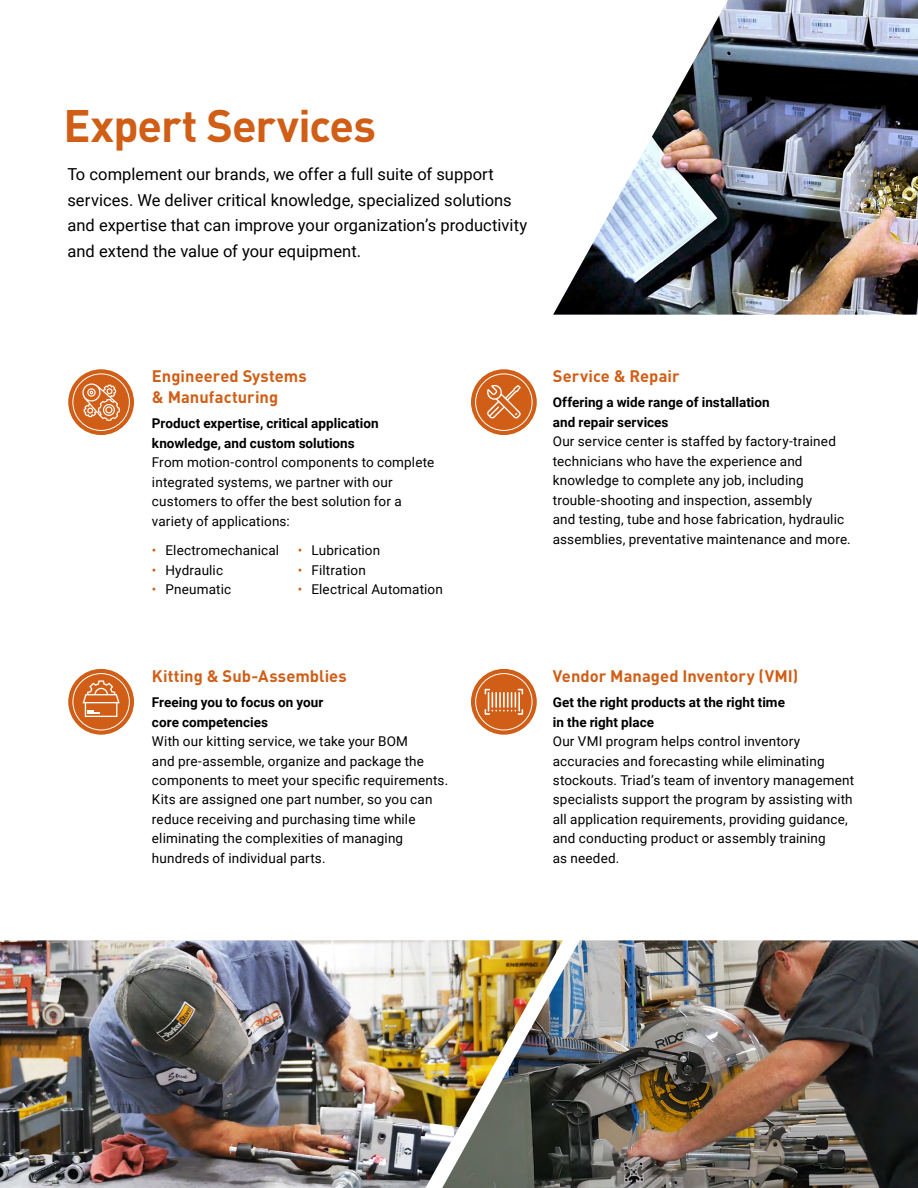
<style>
.page{position:relative;width:918px;height:1188px;background:#fff}
.page>*{position:absolute;margin:0;border:0;box-sizing:border-box;transform-origin:0 0}
.t1{font:700 45px "DINOT";letter-spacing:-.02em;color:#d05e16}
.t2{font:16.5px/25.5px "Roboto";color:#000}
.t3{font:700 16.5px/21px "DINOT";letter-spacing:.005em;color:#d05e16}
.t4{font:13.5px/19.5px "Roboto";letter-spacing:.01em;color:#000}
.t5{font:700 13.5px/19.5px "Roboto";letter-spacing:.005em;color:#000}
.s1{color:#d05e16}
</style>
<div class="page">
<svg style="left:471px;top:369px;width:66px;height:66px;background:#d36b29"></svg>
<div style="left:475px;top:374px;width:57px;height:57px;border:1px solid #fff;border-radius:50%"></div>
<svg style="left:471px;top:669px;width:66px;height:66px;background:#d36a28"></svg>
<div style="left:475px;top:673px;width:57px;height:57px;border:1px solid #fff;border-radius:50%"></div>
<svg style="left:68px;top:369px;width:66px;height:66px;background:#d46d2b"></svg>
<div style="left:73px;top:374px;width:57px;height:57px;border:1px solid #fff;border-radius:50%"></div>
<svg style="left:82px;top:383px;width:38px;height:38px"></svg>
<svg style="left:68px;top:669px;width:66px;height:66px;background:#d46c2a"></svg>
<div style="left:73px;top:673px;width:57px;height:57px;border:1px solid #fff;border-radius:50%"></div>
<img style="left:563px;top:940px;width:355px;height:248px">
<img style="left:0;top:940px;width:563px;height:248px">
<svg style="left:486px;top:384px;width:36px;height:35px"></svg>
<svg style="left:83px;top:680px;width:37px;height:37px"></svg>
<svg style="left:485px;top:689px;width:38px;height:26px"></svg>
<img style="left:553px;top:0;width:365px;height:315px">
<h1 class="t1" style="left:64px;top:96px;width:314px">Expert Services</h1>
<p class="t2" style="left:68px;top:161px;width:461px">To complement our brands, we offer a full suite of support services. We deliver critical knowledge, specialized solutions and expertise that can improve your organization’s productivity and extend the value of your equipment.</p>
<p class="t3" style="left:152px;top:365px;width:156px">Engineered Systems &amp; Manufacturing</p>
<p class="t5" style="left:152px;top:413px;width:228px">Product expertise, critical application knowledge, and custom solutions</p>
<p class="t4" style="left:152px;top:452px;width:284px">From motion-control components to complete integrated systems, we partner with our customers to offer the best solution for a variety of applications:</p>
<p class="t4" style="left:152px;top:540px;width:129px"><span class="s1">•</span> Electromechanical</p>
<p class="t4" style="left:152px;top:560px;width:73px"><span class="s1">•</span> Hydraulic</p>
<p class="t4" style="left:152px;top:579px;width:81px"><span class="s1">•</span> Pneumatic</p>
<p class="t4" style="left:298px;top:540px;width:84px"><span class="s1">•</span> Lubrication</p>
<p class="t4" style="left:298px;top:560px;width:69px"><span class="s1">•</span> Filtration</p>
<p class="t4" style="left:298px;top:579px;width:146px"><span class="s1">•</span> Electrical Automation</p>
<p class="t3" style="left:152px;top:664px;width:196px">Kitting &amp; Sub-Assemblies</p>
<p class="t5" style="left:152px;top:692px;width:173px">Freeing you to focus on your core competencies</p>
<p class="t4" style="left:152px;top:731px;width:298px">With our kitting service, we take your BOM<br>and pre-assemble, organize and package the components to meet your specific requirements.<br>Kits are assigned one part number, so you can reduce receiving and purchasing time while eliminating the complexities of managing hundreds of individual parts.</p>
<p class="t3" style="left:553px;top:365px;width:128px">Service &amp; Repair</p>
<p class="t5" style="left:553px;top:392px;width:218px">Offering a wide range of installation and repair services</p>
<p class="t4" style="left:553px;top:431px;width:300px">Our service center is staffed by factory-trained technicians who have the experience and knowledge to complete any job, including trouble-shooting and inspection, assembly<br>and testing, tube and hose fabrication, hydraulic assemblies, preventative maintenance and more.</p>
<p class="t3" style="left:553px;top:664px;width:247px">Vendor Managed Inventory (VMI)</p>
<p class="t5" style="left:553px;top:692px;width:234px">Get the right products at the right time in the right place</p>
<p class="t4" style="left:553px;top:731px;width:303px">Our VMI program helps control inventory accuracies and forecasting while eliminating stockouts. Triad’s team of inventory management specialists support the program by assisting with all application requirements, providing guidance, and conducting product or assembly training<br>as needed.</p>
</div>
